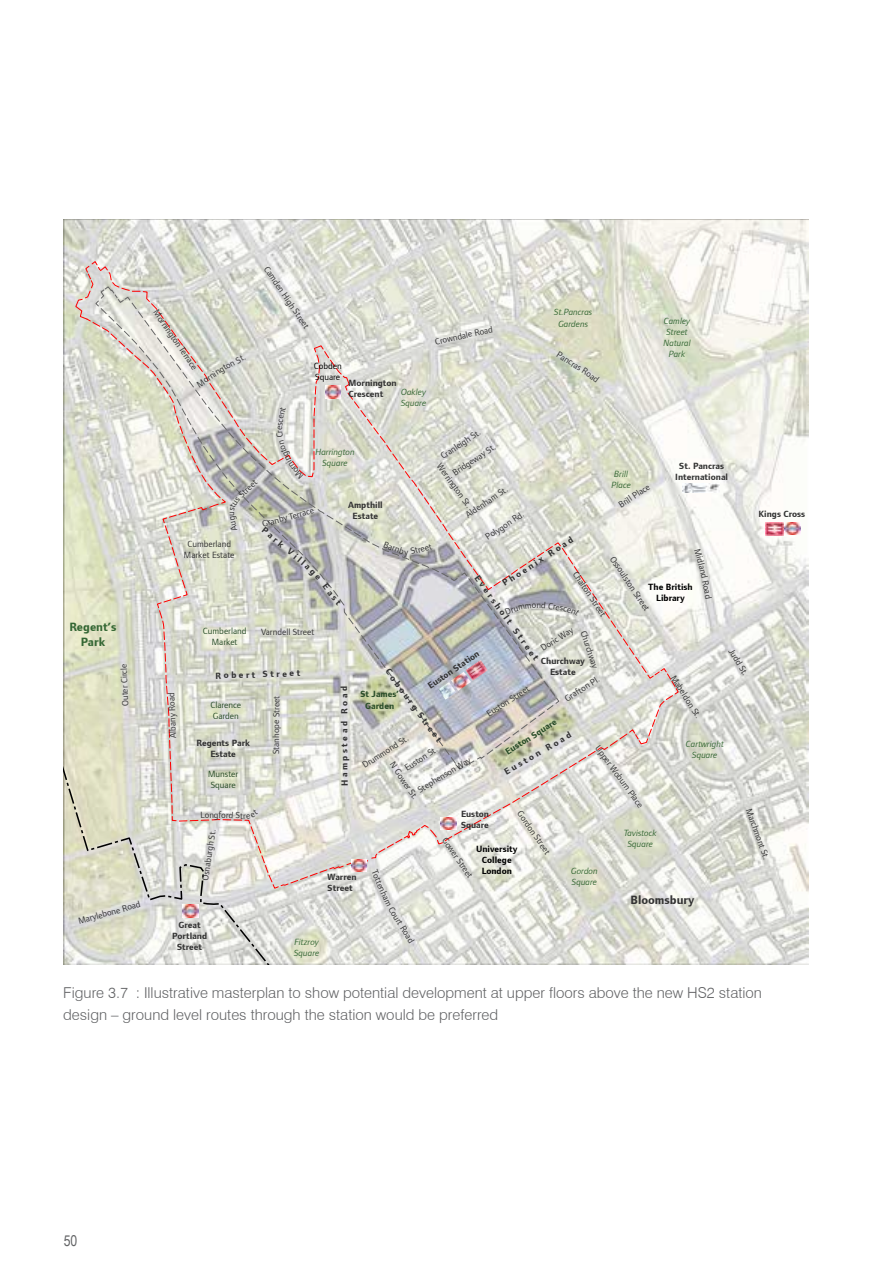
<style>
.page{position:relative;width:893px;height:1263px;background:#fff}
.page>*{position:absolute;margin:0;border:0;box-sizing:border-box;transform-origin:0 0}
.t1{font:300 15px/22.5px "Swiss 721 BT";color:#636466}
.t2{font:15px "Arial Narrow";color:#636466}
.t3{font:700 12.3px/14.9px "Foundry Form Sans";color:#363;text-align:center}
.t4{font:700 12.3px "Foundry Form Sans";color:#333}
.t5{font:9.3px/11.1px "Foundry Form Sans";letter-spacing:-.005em;color:#333;text-align:center}
.t6{font:700 9.3px/11.1px "Foundry Form Sans";color:#333;text-align:center}
.t7{font:italic 9.3px/11.1px "Foundry Form Sans";color:#363;text-align:center}
.t8{font:9.3px/11.1px "Foundry Form Sans";color:#284c28;text-align:center}
.t9{font:700 9.3px/11.1px "Foundry Form Sans";color:#000;text-align:center}
.t10{font:700 9.3px "Foundry Form Sans";color:#284c28}
.t11{font:9.3px/11.1px "Foundry Form Sans";color:#000}
</style>
<div class="page">
<img style="left:63px;top:219px;width:745px;height:745px">
<svg style="left:63px;top:645px;width:238px;height:319px;background:#d8d9cd"></svg>
<img style="left:766px;top:522px;width:34px;height:13px">
<img style="left:682px;top:483px;width:25px;height:9px">
<svg style="left:707px;top:483px;width:12px;height:9px"></svg>
<svg style="left:407px;top:937px;width:8px;height:6px"></svg>
<svg style="left:694px;top:549px;width:14px;height:29px"></svg>
<svg style="left:75px;top:260px;width:604px;height:660px;background:#d9d9d0"></svg>
<p class="t5" style="left:160px;top:307px;width:72px;rotate:55deg">Mornington Terrace</p>
<p class="t5" style="left:195px;top:380px;width:23px;rotate:-34deg">Morni</p>
<p class="t5" style="left:271px;top:264px;width:60px;rotate:56deg">Camden High St</p>
<p class="t11" style="left:314px;top:360px;width:29px">Cobden<br>Square</p>
<p class="t6" style="left:349px;top:377px;width:50px;text-align:left">Mornington<br>Crescent</p>
<p class="t7" style="left:401px;top:386px;width:27px;text-align:left">Oakley<br>Square</p>
<p class="t5" style="left:446px;top:334px;width:21px;rotate:-13deg">wnda</p>
<p class="t7" style="left:554px;top:307px;width:40px">St.Pancras<br>Gardens</p>
<p class="t5" style="left:572px;top:356px;width:16px;rotate:33deg">cras</p>
<p class="t7" style="left:663px;top:315px;width:29px">Camley<br>Street<br>Natural<br>Park</p>
<p class="t5" style="left:436px;top:448px;width:52px;line-height:20.4px;text-align:left;rotate:-34deg">Cranleigh St.<br>Bridgeway St.</p>
<p class="t7" style="left:315px;top:446px;width:41px">Harrington<br>Square</p>
<p class="t5" style="left:444px;top:461px;width:54px;rotate:54deg">Werrington St.</p>
<p class="t6" style="left:675px;top:460px;width:54px">St. Pancras<br>International</p>
<p class="t7" style="left:611px;top:468px;width:21px;text-align:left">Brill<br>Place</p>
<p class="t5" style="left:236px;top:492px;width:23px;rotate:-43deg">Street</p>
<p class="t5" style="left:616px;top:501px;width:37px;rotate:-34deg">Brill Place</p>
<p class="t5" style="left:463px;top:511px;width:50px;rotate:-34deg">Aldenham St.</p>
<p class="t6" style="left:348px;top:499px;width:36px">Ampthill<br>Estate</p>
<p class="t5" style="left:261px;top:518px;width:55px;rotate:-15deg">Granby Terrace</p>
<p class="t6" style="left:758px;top:508px;width:48px">Kings Cross</p>
<p class="t5" style="left:483px;top:533px;width:46px;rotate:-34deg">Polygon Rd.</p>
<p class="t6" style="left:266px;top:525px;width:27px;rotate:39deg">Park</p>
<p class="t6" style="left:500px;top:579px;width:84px;rotate:-33deg">P h o e n i x R o a d</p>
<p class="t5" style="left:184px;top:538px;width:52px">Cumberland<br>Market Estate</p>
<p class="t5" style="left:617px;top:554px;width:65px;rotate:56deg">Ossoulston Street</p>
<p class="t5" style="left:580px;top:569px;width:53px;rotate:56deg">Chalton Street</p>
<p class="t6" style="left:481px;top:573px;width:104px;rotate:54deg">E v e r s h o l t S t r e e t</p>
<p class="t5" style="left:711px;top:579px;width:20px;rotate:79deg">Road</p>
<p class="t9" style="left:648px;top:582px;width:46px">The British<br>Library</p>
<h2 class="t3" style="left:69px;top:619px;width:49px">Regent’s<br>Park</h2>
<p class="t8" style="left:203px;top:625px;width:45px">Cumberland<br>Market</p>
<p class="t5" style="left:538px;top:644px;width:38px;rotate:-32deg">Doric Way</p>
<p class="t5" style="left:261px;top:626px;width:55px">Varndell Street</p>
<p class="t5" style="left:589px;top:629px;width:41px;rotate:72deg">Churchway</p>
<p class="t5" style="left:736px;top:646px;width:32px;rotate:59deg">Judd St.</p>
<p class="t6" style="left:426px;top:681px;width:62px;rotate:-34deg">Euston Station</p>
<p class="t6" style="left:541px;top:655px;width:45px">Churchway<br>Estate</p>
<p class="t5" style="left:120px;top:706px;width:44px;rotate:-92deg">Outer Circle</p>
<p class="t6" style="left:392px;top:666px;width:90px;rotate:54deg">C o b o u r g S tr e e t</p>
<p class="t5" style="left:397px;top:759px;width:45px;rotate:56deg">N Gower St.</p>
<p class="t6" style="left:215px;top:670px;width:86px;rotate:-2deg">R o b e r t S t r e e t</p>
<p class="t5" style="left:678px;top:673px;width:50px;rotate:57deg">Mabeldon St.</p>
<p class="t5" style="left:562px;top:694px;width:41px;rotate:-32deg">Grafton Pl.</p>
<p class="t5" style="left:484px;top:710px;width:50px;rotate:-33deg">Euston Street</p>
<p class="t6" style="left:339px;top:786px;width:102px;rotate:-90deg">H a m p s t e a d R o a d</p>
<p class="t10" style="left:360px;top:689px;width:40px">St James’</p>
<p class="t5" style="left:167px;top:738px;width:47px;rotate:-92deg">Albany Road</p>
<p class="t5" style="left:271px;top:754px;width:60px;rotate:-90deg">Stanhope Street</p>
<p class="t8" style="left:210px;top:699px;width:32px">Clarence</p>
<p class="t10" style="left:365px;top:700px;width:30px">Garden</p>
<p class="t8" style="left:213px;top:710px;width:28px">Garden</p>
<p class="t10" style="left:503px;top:748px;width:60px;rotate:-32deg">Euston Square</p>
<p class="t6" style="left:502px;top:767px;width:77px;rotate:-30deg">E u s t o n R o a d</p>
<p class="t5" style="left:360px;top:761px;width:54px;rotate:-33deg">Drummond St.</p>
<p class="t6" style="left:196px;top:737px;width:55px">Regents Park<br>Estate</p>
<p class="t7" style="left:686px;top:738px;width:39px">Cartwright<br>Square</p>
<p class="t5" style="left:602px;top:743px;width:76px;rotate:54deg">Upper Woburn Place</p>
<p class="t5" style="left:402px;top:763px;width:39px;rotate:-32deg">Euston St.</p>
<p class="t5" style="left:416px;top:785px;width:62px;rotate:-31deg">Stephenson Way</p>
<p class="t8" style="left:208px;top:768px;width:32px;text-align:left">Munster<br>Square</p>
<p class="t5" style="left:754px;top:807px;width:55px;rotate:70deg">Marchmont St.</p>
<p class="t5" style="left:524px;top:808px;width:52px;rotate:56deg">Gordon Street</p>
<p class="t6" style="left:461px;top:808px;width:30px;text-align:left">Euston<br>Square</p>
<p class="t5" style="left:219px;top:809px;width:4px">f</p>
<p class="t7" style="left:624px;top:827px;width:35px">Tavistock<br>Square</p>
<p class="t5" style="left:199px;top:880px;width:53px;rotate:-81deg">Osnaburgh St.</p>
<p class="t5" style="left:449px;top:835px;width:49px;rotate:56deg">Gower Street</p>
<p class="t9" style="left:476px;top:843px;width:43px">University<br>College<br>London</p>
<p class="t7" style="left:571px;top:865px;width:28px;text-align:left">Gordon<br>Square</p>
<p class="t6" style="left:328px;top:871px;width:30px;text-align:left">Warren<br>Street</p>
<p class="t5" style="left:77px;top:916px;width:66px;rotate:-16deg">Marylebone Road</p>
<p class="t6" style="left:172px;top:919px;width:37px">Great<br>Portland<br>Street</p>
<p class="t7" style="left:294px;top:936px;width:27px;text-align:left">Fitzroy<br>Square</p>
<p class="t5" style="left:403px;top:916px;width:24px;rotate:58deg">rt Roa</p>
<h2 class="t4" style="left:630px;top:893px;width:65px">Bloomsbury</h2>
<h1 class="t1" style="left:63px;top:981px;width:700px">Figure 3.7 : Illustrative masterplan to show potential development at upper floors above the new HS2 station design – ground level routes through the station would be preferred</h1>
<h1 class="t2" style="left:64px;top:1230px;width:15px">50</h1>
</div>
